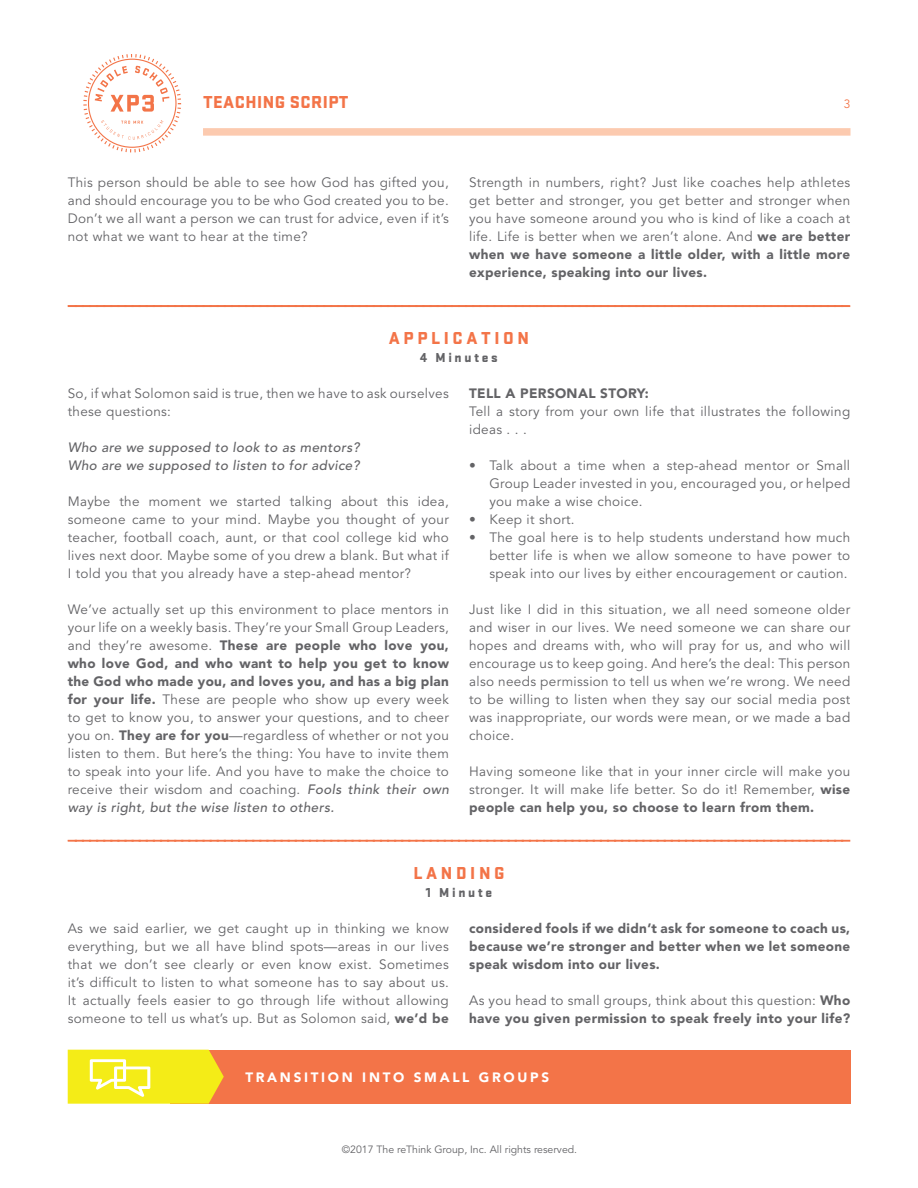
<style>
.page{position:relative;width:918px;height:1188px;background:#fff}
.page>*{position:absolute;margin:0;border:0;box-sizing:border-box;transform-origin:0 0}
.t1{font:900 18px "Stratum No 2";letter-spacing:.2em;color:#f37448}
.t2{font:900 18px "Stratum No 2";letter-spacing:.025em;color:#f37448}
.t3{font:900 16.5px "Avenir";color:#f37448}
.t4{font:13.5px/18px "Avenir";letter-spacing:.025em;color:#636366;text-align:justify}
.t5{font:900 13.5px/18px "Avenir";letter-spacing:.025em;color:#636366;text-align:justify}
.t6{font:italic 500 13.5px "Avenir";letter-spacing:.025em;color:#636366}
.t7{font:900 13.5px "Avenir";letter-spacing:.2em;color:#fff}
.t8{font:900 13.5px "Stratum No 2";letter-spacing:.2em;color:#636366}
.t9{font:12px "Avenir";color:#f37448}
.t10{font:10.5px "Avenir";color:#636366}
.s1{font-weight:900}
.s2{font-weight:500;font-style:italic}
.s3{font-weight:400}
</style>
<div class="page">
<div style="left:203px;top:128px;width:648px;height:8px;background:#fccaaf"></div>
<svg style="left:83px;top:54px;width:98px;height:98px"></svg>
<svg style="left:68px;top:305px;width:782px;height:2px"></svg>
<svg style="left:68px;top:840px;width:782px;height:1px"></svg>
<div style="left:170px;top:1050px;width:681px;height:54px;background:#f37448"></div>
<svg style="left:68px;top:1050px;width:156px;height:54px"></svg>
<p class="t2" style="left:203px;top:92px;width:147px">TEACHING SCRIPT</p>
<p class="t9" style="left:844px;top:97px;width:8px">3</p>
<p class="t4" style="left:68px;top:174px;width:383px">This person should be able to see how God has gifted you, and should encourage you to be who God created you to be.<br>Don’t we all want a person we can trust for advice, even if it’s not what we want to hear at the time?</p>
<p class="t4" style="left:469px;top:174px;width:383px">Strength in numbers, right? Just like coaches help athletes get better and stronger, you get better and stronger when you have someone around you who is kind of like a coach at life. Life is better when we aren’t alone. And <span class="s1">we are better when we have someone a little older, with a little more experience, speaking into our lives.</span></p>
<p class="t3" style="left:68px;top:289px;width:783px">______________________________________________________________________________________________________________</p>
<p class="t1" style="left:389px;top:328px;width:142px">APPLICATION</p>
<p class="t8" style="left:420px;top:350px;width:79px">4 Minutes</p>
<p class="t4" style="left:68px;top:385px;width:383px">So, if what Solomon said is true, then we have to ask ourselves these questions:</p>
<p class="t6" style="left:68px;top:440px;width:293px">Who are we supposed to look to as mentors?</p>
<p class="t6" style="left:68px;top:458px;width:293px">Who are we supposed to listen to for advice?</p>
<p class="t4" style="left:68px;top:493px;width:383px">Maybe the moment we started talking about this idea, someone came to your mind. Maybe you thought of your teacher, football coach, aunt, or that cool college kid who lives next door. Maybe some of you drew a blank. But what if I told you that you already have a step-ahead mentor?</p>
<p class="t4" style="left:68px;top:601px;width:383px">We’ve actually set up this environment to place mentors in your life on a weekly basis. They’re your Small Group Leaders, and they’re awesome. <span class="s1">These are people who love you, who love God, and who want to help you get to know the God who made you, and loves you, and has a big plan for your life.</span> These are people who show up every week to get to know you, to answer your questions, and to cheer you on. <span class="s1">They are for you</span>—regardless of whether or not you listen to them. But here’s the thing: You have to invite them to speak into your life. And you have to make the choice to receive their wisdom and coaching. <span class="s2">Fools think their own way is right, but the wise listen to others.</span></p>
<p class="t5" style="left:469px;top:384px;width:181px">TELL A PERSONAL STORY:</p>
<p class="t4" style="left:469px;top:403px;width:383px">Tell a story from your own life that illustrates the following ideas . . .</p>
<p class="t4" style="left:489px;top:457px;width:362px;text-indent:-20px">• Talk about a time when a step-ahead mentor or Small Group Leader invested in you, encouraged you, or helped you make a wise choice.</p>
<p class="t4" style="left:469px;top:511px;width:107px">• Keep it short.</p>
<p class="t4" style="left:489px;top:529px;width:362px;text-indent:-20px">• The goal here is to help students understand how much better life is when we allow someone to have power to speak into our lives by either encouragement or caution.</p>
<p class="t4" style="left:469px;top:601px;width:383px">Just like I did in this situation, we all need someone older and wiser in our lives. We need someone we can share our hopes and dreams with, who will pray for us, and who will encourage us to keep going. And here’s the deal: This person also needs permission to tell us when we’re wrong. We need to be willing to listen when they say our social media post was inappropriate, our words were mean, or we made a bad choice.</p>
<p class="t4" style="left:469px;top:763px;width:383px">Having someone like that in your inner circle will make you stronger. It will make life better. So do it! Remember, <span class="s1">wise people can help you, so choose to learn from them.</span></p>
<p class="t1" style="left:413px;top:862px;width:93px">LANDING</p>
<p class="t8" style="left:426px;top:885px;width:68px">1 Minute</p>
<p class="t4" style="left:68px;top:919px;width:383px">As we said earlier, we get caught up in thinking we know everything, but we all have blind spots—areas in our lives that we don’t see clearly or even know exist. Sometimes it’s difficult to listen to what someone has to say about us.<br>It actually feels easier to go through life without allowing someone to tell us what’s up. But as Solomon said, <span class="s1">we’d be</span></p>
<p class="t5" style="left:469px;top:919px;width:383px">considered fools if we didn’t ask for someone to coach us, because we’re stronger and better when we let someone speak wisdom into our lives.</p>
<p class="t5" style="left:469px;top:991px;width:383px"><span class="s3">As you head to small groups, think about this question:</span> Who have you given permission to speak freely into your life?</p>
<p class="t7" style="left:245px;top:1069px;width:305px">TRANSITION INTO SMALL GROUPS</p>
<p class="t10" style="left:342px;top:1143px;width:237px">©2017 The reThink Group, Inc. All rights reserved.</p>
</div>
